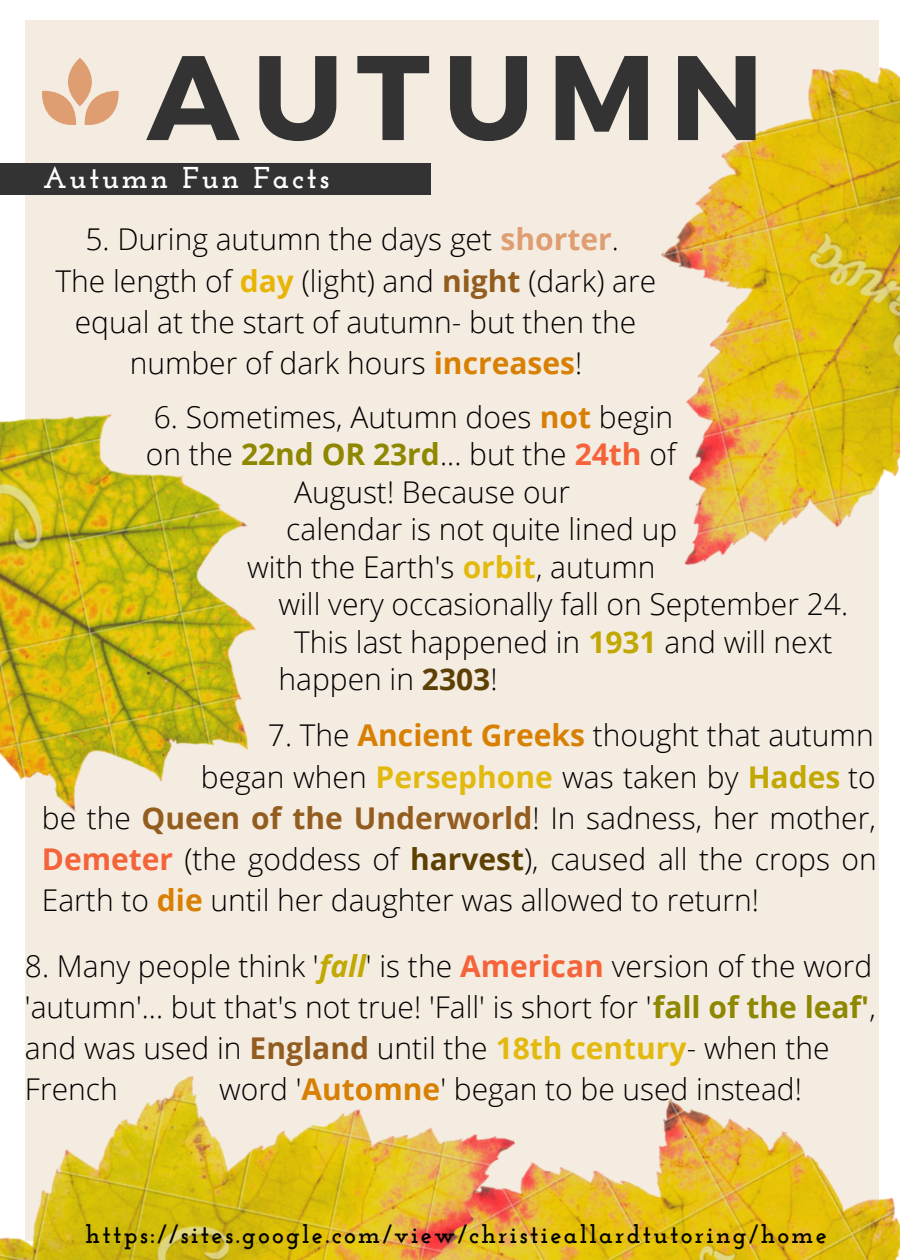
<style>
.page{position:relative;width:900px;height:1260px;background:#fff}
.page>*{position:absolute;margin:0;border:0;box-sizing:border-box;transform-origin:0 0}
.t1{font:700 120px "Montserrat";letter-spacing:.11em;color:#333}
.t2{font:300 30px/41.2px "Open Sans";color:#000;text-align:center}
.t3{font:700 30px "Josefin Slab";letter-spacing:.09em;color:#fff}
.t4{font:700 25.25px "Josefin Slab";letter-spacing:.09em;color:#000}
.s1{font-weight:700;color:#df9e72}
.s2{font-weight:700;color:#e8b506}
.s3{font-weight:700;color:#925d1f}
.s4{font-weight:700;color:#d88003}
.s5{font-weight:700;color:#8e8700}
.s6{font-weight:700;color:#f46339}
.s7{font-weight:700;color:#e2ba0f}
.s8{font-weight:700;color:#c1a803}
.s9{font-weight:700;color:#5d4004}
.s10{font-weight:700;font-style:italic;color:#c1a803}
</style>
<div class="page">
<div style="left:25px;top:20px;width:853px;height:1221px;background:#f5ece1"></div>
<img style="left:615px;top:1028px;width:285px;height:232px">
<img style="left:0;top:414px;width:256px;height:398px">
<img style="left:661px;top:20px;width:239px;height:665px">
<img style="left:0;top:1075px;width:615px;height:185px">
<div style="left:0;top:163px;width:431px;height:32px;background:#333"></div>
<svg style="left:42px;top:58px;width:77px;height:66px"></svg>
<p class="t1" style="left:147px;top:19px;width:619px">AUTUMN</p>
<p class="t3" style="left:43px;top:165px;width:288px">Autumn Fun Facts</p>
<p class="t2" style="left:85px;top:218px;width:535px">5. During autumn the days get <span class="s1">shorter</span>.</p>
<p class="t2" style="left:56px;top:259px;width:602px">The length of <span class="s2">day</span> (light) and <span class="s3">night</span> (dark) are equal at the start of autumn- but then the number of dark hours <span class="s4">increases</span>!</p>
<p class="t2" style="left:154px;top:396px;width:521px">6. Sometimes, Autumn does <span class="s4">not</span> begin</p>
<p class="t2" style="left:146px;top:433px;width:531px">on the <span class="s5">22nd OR 23rd</span>... but the <span class="s6">24th</span> of</p>
<p class="t2" style="left:294px;top:471px;width:277px">August! Because our</p>
<p class="t2" style="left:286px;top:508px;width:393px">calendar is not quite lined up</p>
<p class="t2" style="left:247px;top:546px;width:410px">with the Earth's <span class="s7">orbit</span>, autumn</p>
<p class="t2" style="left:278px;top:583px;width:571px">will very occasionally fall on September 24.</p>
<p class="t2" style="left:294px;top:621px;width:540px">This last happened in <span class="s8">1931</span> and will next</p>
<p class="t2" style="left:278px;top:658px;width:221px">happen in <span class="s9">2303</span>!</p>
<p class="t2" style="left:268px;top:714px;width:607px">7. The <span class="s4">Ancient Greeks</span> thought that autumn</p>
<p class="t2" style="left:42px;top:755px;width:836px;text-align:justify;text-indent:159px">began when <span class="s7">Persephone</span> was taken by <span class="s8">Hades</span> to be the <span class="s3">Queen of the Underworld</span>! In sadness, her mother, <span class="s6">Demeter</span> (the goddess of <span class="s9">harvest</span>), caused all the crops on Earth to <span class="s4">die</span> until her daughter was allowed to return!</p>
<p class="t2" style="left:25px;top:944px;width:852px;text-align:left">8. Many people think '<span class="s10">fall</span>' is the <span class="s6">American</span> version of the word 'autumn'... but that's not true! 'Fall' is short for '<span class="s5">fall of the leaf'</span>, and was used in <span class="s3">England</span> until the <span class="s7">18th century</span>- when the French</p>
<p class="t2" style="left:219px;top:1068px;width:584px">word '<span class="s4">Automne</span>' began to be used instead!</p>
<p class="t4" style="left:85px;top:1224px;width:743px">https://sites.google.com/view/christieallardtutoring/home</p>
</div>
